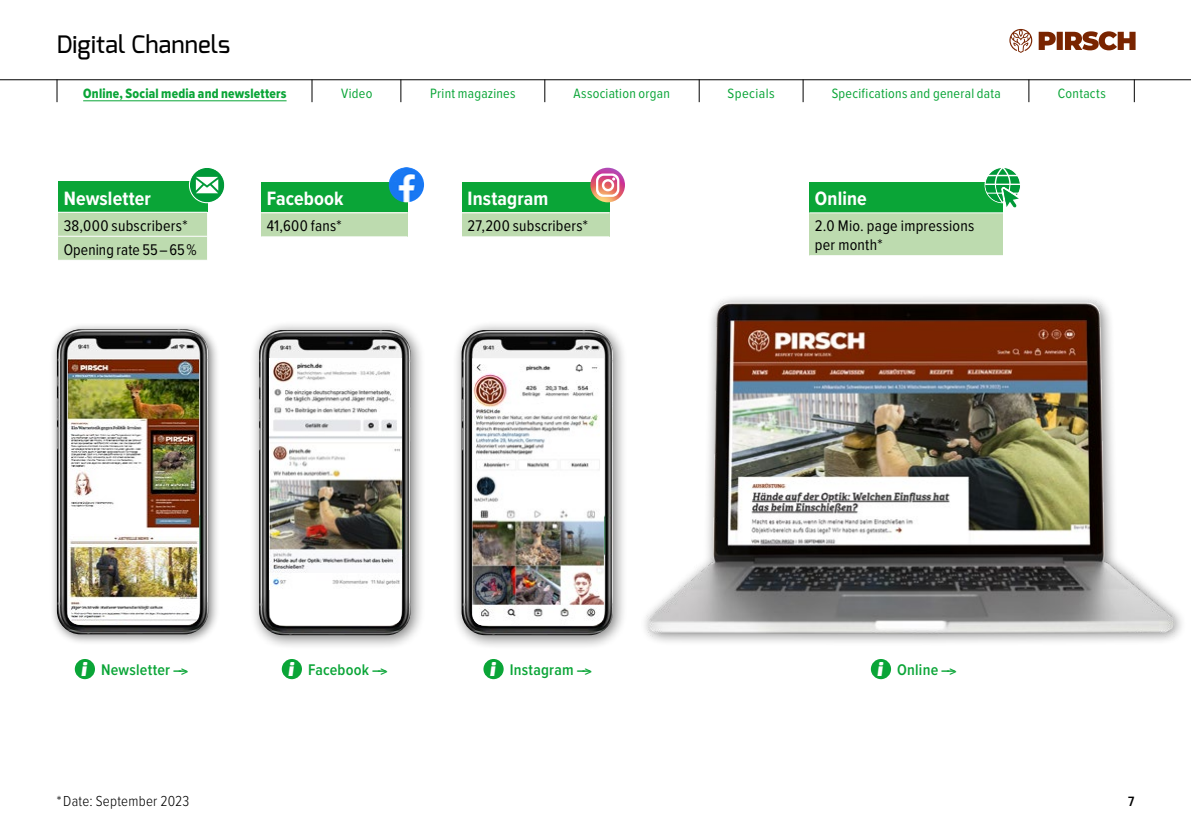
<style>
.page{position:relative;width:1191px;height:840px;background:#fff}
.page>*{position:absolute;margin:0;border:0;box-sizing:border-box;transform-origin:0 0}
.t1{font:500 24px "Exo";letter-spacing:.01em;color:#000}
.t2{font:700 20px "Proxima Nova Cond";letter-spacing:.005em;color:#fff}
.t3{font:16px/24px "Proxima Nova Cond";letter-spacing:.015em;color:#000}
.t4{font:600 16px "Proxima Nova Cond";letter-spacing:.015em;color:#0aa537}
.t5{font:300 15px "Proxima Nova Cond";letter-spacing:.015em;color:#000}
.t6{font:14px "Proxima Nova Cond";letter-spacing:.02em;color:#0aa537}
.t7{font:14px "Proxima Nova Cond Extrabld";letter-spacing:.015em;color:#0aa537;scale:.95 1}
.t8{font:600 14px "Proxima Nova Cond";color:#000}
.s1{font-family:"Exo 2";font-weight:900;font-style:italic;font-size:19.2px;color:#fff}
</style>
<div class="page">
<hr style="left:0;top:79px;width:1191px;height:1px;background:#000">
<svg style="left:1134px;top:79px;width:1px;height:23px"></svg>
<svg style="left:1028px;top:79px;width:1px;height:23px"></svg>
<svg style="left:802px;top:79px;width:1px;height:23px"></svg>
<svg style="left:699px;top:79px;width:1px;height:23px"></svg>
<svg style="left:544px;top:79px;width:1px;height:23px"></svg>
<svg style="left:400px;top:79px;width:1px;height:23px"></svg>
<svg style="left:312px;top:79px;width:1px;height:23px"></svg>
<svg style="left:57px;top:79px;width:1px;height:23px"></svg>
<div style="left:261px;top:182px;width:146px;height:31px;background:#0aa537"></div>
<div style="left:261px;top:213px;width:146px;height:24px;background:#bddbaf"></div>
<hr style="left:261px;top:212px;width:146px;height:1px;background:#fff">
<hr style="left:261px;top:236px;width:146px;height:1px;background:#fff">
<div style="left:58px;top:181px;width:149px;height:31px;background:#0aa537"></div>
<div style="left:58px;top:213px;width:149px;height:47px;background:#bddbaf"></div>
<hr style="left:58px;top:236px;width:149px;height:1px;background:#fff">
<div style="left:809px;top:182px;width:194px;height:31px;background:#0aa537"></div>
<div style="left:809px;top:213px;width:194px;height:42px;background:#bddbaf"></div>
<hr style="left:809px;top:212px;width:194px;height:1px;background:#fff">
<div style="left:640px;top:292px;width:547px;height:354px;background:#000;opacity:.5"></div>
<img style="left:646px;top:300px;width:528px;height:335px">
<div style="left:250px;top:320px;width:175px;height:329px;background:#000;opacity:.5"></div>
<img style="left:259px;top:330px;width:151px;height:304px">
<svg style="left:270px;top:589px;width:131px;height:36px"></svg>
<img style="left:270px;top:358px;width:131px;height:231px">
<div style="left:462px;top:182px;width:147px;height:31px;background:#0aa537"></div>
<div style="left:462px;top:213px;width:147px;height:24px;background:#bddbaf"></div>
<hr style="left:462px;top:212px;width:147px;height:1px;background:#fff">
<hr style="left:462px;top:236px;width:147px;height:1px;background:#fff">
<div style="left:452px;top:320px;width:175px;height:329px;background:#000;opacity:.5"></div>
<img style="left:461px;top:330px;width:152px;height:304px">
<img style="left:472px;top:358px;width:132px;height:267px">
<svg style="left:1038px;top:31px;width:97px;height:19px"></svg>
<svg style="left:1009px;top:29px;width:23px;height:24px"></svg>
<div style="left:75px;top:658px;width:20px;height:20px;background:#0aa537;border-radius:50%"></div>
<div style="left:282px;top:658px;width:20px;height:20px;background:#0aa537;border-radius:50%"></div>
<div style="left:483px;top:658px;width:20px;height:20px;background:#0aa537;border-radius:50%"></div>
<div style="left:871px;top:658px;width:20px;height:20px;background:#0aa537;border-radius:50%"></div>
<svg style="left:189px;top:169px;width:34px;height:33px"></svg>
<div style="left:189px;top:167px;width:36px;height:36px;border:1px solid #fff;border-radius:50%"></div>
<img style="left:389px;top:167px;width:35px;height:35px;border-radius:18px">
<svg style="left:590px;top:168px;width:35px;height:34px"></svg>
<svg style="left:596px;top:173px;width:23px;height:24px"></svg>
<div style="left:984px;top:167px;width:36px;height:36px;border:1px solid #fff;border-radius:50%"></div>
<svg style="left:985px;top:167px;width:35px;height:40px"></svg>
<div style="left:50px;top:322px;width:170px;height:323px;background:#000;opacity:.5"></div>
<img style="left:57px;top:329px;width:151px;height:305px">
<img style="left:68px;top:358px;width:131px;height:266px">
<hr style="left:83px;top:100px;width:203px;height:1px;background:#0aa537">
<h1 class="t1" style="left:57px;top:28px;width:175px">Digital Channels</h1>
<p class="t7" style="left:83px;top:83px;width:216px">Online, Social media and newsletters</p>
<p class="t6" style="left:341px;top:83px;width:33px">Video</p>
<p class="t6" style="left:430px;top:83px;width:87px">Print magazines</p>
<p class="t6" style="left:573px;top:83px;width:98px">Association organ</p>
<p class="t6" style="left:727px;top:83px;width:49px">Specials</p>
<p class="t6" style="left:831px;top:83px;width:171px">Specifications and general data</p>
<p class="t6" style="left:1057px;top:83px;width:50px">Contacts</p>
<p class="t2" style="left:64px;top:183px;width:89px">Newsletter</p>
<p class="t3" style="left:64px;top:212px;width:134px">38,000 subscribers*<br>Opening rate 55 – 65 %</p>
<p class="t2" style="left:267px;top:184px;width:78px">Facebook</p>
<p class="t3" style="left:267px;top:213px;width:76px">41,600 fans*</p>
<p class="t2" style="left:467px;top:184px;width:82px">Instagram</p>
<p class="t3" style="left:467px;top:213px;width:122px">27,200 subscribers*</p>
<p class="t2" style="left:815px;top:184px;width:53px">Online</p>
<p class="t3" style="left:815px;top:216px;width:161px;line-height:18.8px">2.0 Mio. page impressions per month*</p>
<p class="t4" style="left:81px;top:657px;width:108px"><span class="s1">i</span> Newsletter ––&gt;</p>
<p class="t4" style="left:288px;top:657px;width:100px"><span class="s1">i</span> Facebook ––&gt;</p>
<p class="t4" style="left:490px;top:657px;width:103px"><span class="s1">i</span> Instagram ––&gt;</p>
<p class="t4" style="left:877px;top:657px;width:80px"><span class="s1">i</span> Online ––&gt;</p>
<p class="t5" style="left:57px;top:789px;width:134px">* Date: September 2023</p>
<p class="t8" style="left:1128px;top:790px;width:8px">7</p>
</div>
